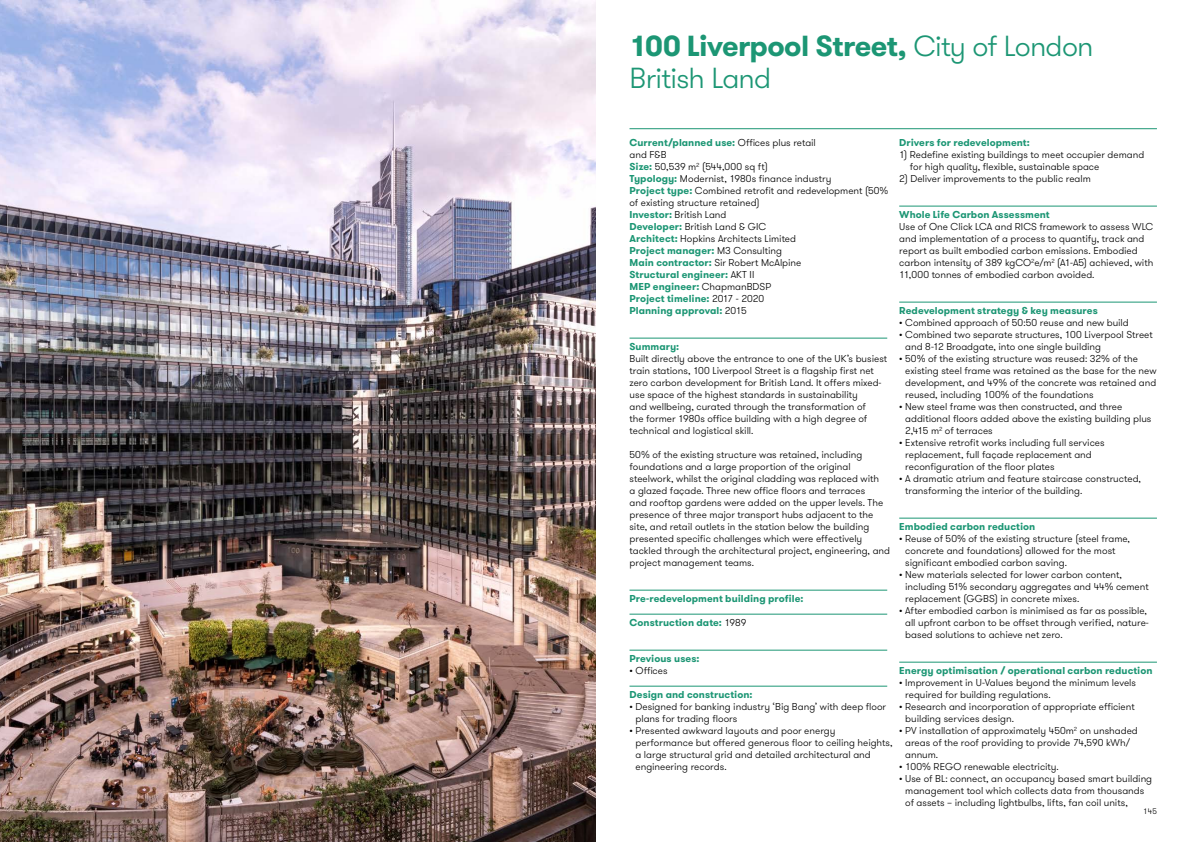
<style>
.page{position:relative;width:1191px;height:842px;background:#fff}
.page>*{position:absolute;margin:0;border:0;box-sizing:border-box;transform-origin:0 0}
.t1{font:300 29px/32px "GT Walsheim";letter-spacing:-.03em;color:#1c9674}
.t2{font:300 10px/12px "GT Walsheim";color:#000}
.t3{font:700 10px "GT Walsheim";letter-spacing:.005em;color:#1c9674}
.t4{font:300 8px "GT Walsheim";color:#000}
.s1{font-weight:700}
.s2{font-weight:700;color:#1c9674}
.s3{font-weight:300;color:#000}
</style>
<div class="page">
<hr style="left:595px;top:0;width:1px;height:842px;background:#000">
<img style="left:0;top:0;width:595px;height:842px">
<hr style="left:629px;top:128px;width:528px;height:1px;background:#1c9674">
<hr style="left:629px;top:338px;width:258px;height:1px;background:#1c9674">
<hr style="left:629px;top:590px;width:258px;height:1px;background:#1c9674">
<hr style="left:629px;top:614px;width:258px;height:1px;background:#1c9674">
<hr style="left:629px;top:650px;width:258px;height:1px;background:#1c9674">
<hr style="left:629px;top:686px;width:258px;height:1px;background:#1c9674">
<hr style="left:899px;top:206px;width:258px;height:1px;background:#1c9674">
<hr style="left:899px;top:302px;width:258px;height:1px;background:#1c9674">
<hr style="left:899px;top:518px;width:258px;height:1px;background:#1c9674">
<hr style="left:899px;top:662px;width:258px;height:1px;background:#1c9674">
<h1 class="t1" style="left:629px;top:30px;width:465px"><span class="s1">100 Liverpool Street,</span> City of London<br>British Land</h1>
<p class="t2" style="left:629px;top:137px;width:260px"><span class="s2">Current/planned use:</span> Offices plus retail<br>and F&amp;B<br><span class="s2">Size:</span> 50,539 m<sup>2</sup> (544,000 sq ft)<br><span class="s2">Typology:</span> Modernist, 1980s finance industry<br><span class="s2">Project type:</span> Combined retrofit and redevelopment (50% of existing structure retained)<br><span class="s2">Investor:</span> British Land<br><span class="s2">Developer:</span> British Land &amp; GIC<br><span class="s2">Architect:</span> Hopkins Architects Limited<br><span class="s2">Project manager:</span> M3 Consulting<br><span class="s2">Main contractor:</span> Sir Robert McAlpine<br><span class="s2">Structural engineer:</span> AKT II<br><span class="s2">MEP engineer:</span> ChapmanBDSP<br><span class="s2">Project timeline:</span> 2017 - 2020<br><span class="s2">Planning approval:</span> 2015</p>
<p class="t3" style="left:629px;top:340px;width:51px">Summary:</p>
<p class="t2" style="left:629px;top:353px;width:259px">Built directly above the entrance to one of the UK’s busiest train stations, 100 Liverpool Street is a flagship first net zero carbon development for British Land. It offers mixed&shy;use space of the highest standards in sustainability<br>and wellbeing, curated through the transformation of<br>the former 1980s office building with a high degree of technical and logistical skill.</p>
<p class="t2" style="left:629px;top:449px;width:262px">50% of the existing structure was retained, including foundations and a large proportion of the original steelwork, whilst the original cladding was replaced with<br>a glazed façade. Three new office floors and terraces<br>and rooftop gardens were added on the upper levels. The presence of three major transport hubs adjacent to the site, and retail outlets in the station below the building presented specific challenges which were effectively tackled through the architectural project, engineering, and project management teams.</p>
<p class="t3" style="left:629px;top:592px;width:175px">Pre-redevelopment building profile:</p>
<p class="t3" style="left:629px;top:616px;width:118px">Construction date: <span class="s3">1989</span></p>
<p class="t3" style="left:629px;top:652px;width:71px">Previous uses:</p>
<p class="t2" style="left:629px;top:665px;width:40px">• Offices</p>
<p class="t3" style="left:629px;top:688px;width:124px">Design and construction:</p>
<p class="t2" style="left:635px;top:701px;width:252px;text-indent:-6px">• Designed for banking industry ‘Big Bang’ with deep floor plans for trading floors</p>
<p class="t2" style="left:635px;top:725px;width:259px;text-indent:-6px">• Presented awkward layouts and poor energy performance but offered generous floor to ceiling heights, a large structural grid and detailed architectural and engineering records.</p>
<p class="t3" style="left:899px;top:136px;width:132px">Drivers for redevelopment:</p>
<p class="t2" style="left:910px;top:149px;width:236px;text-indent:-11px">1) Redefine existing buildings to meet occupier demand for high quality, flexible, sustainable space</p>
<p class="t2" style="left:899px;top:173px;width:193px">2) Deliver improvements to the public realm</p>
<p class="t3" style="left:899px;top:208px;width:152px">Whole Life Carbon Assessment</p>
<p class="t2" style="left:899px;top:221px;width:255px">Use of One Click LCA and RICS framework to assess WLC and implementation of a process to quantify, track and report as built embodied carbon emissions. Embodied carbon intensity of 389 kgCO<sup>2</sup>e/m<sup>2</sup> (A1-A5) achieved, with 11,000 tonnes of embodied carbon avoided.</p>
<p class="t3" style="left:899px;top:304px;width:200px">Redevelopment strategy &amp; key measures</p>
<p class="t2" style="left:899px;top:317px;width:231px">• Combined approach of 50:50 reuse and new build</p>
<p class="t2" style="left:905px;top:329px;width:249px;text-indent:-6px">• Combined two separate structures, 100 Liverpool Street and 8-12 Broadgate, into one single building</p>
<p class="t2" style="left:905px;top:353px;width:253px;text-indent:-6px">• 50% of the existing structure was reused: 32% of the existing steel frame was retained as the base for the new development, and 49% of the concrete was retained and reused, including 100% of the foundations</p>
<p class="t2" style="left:905px;top:401px;width:248px;text-indent:-6px">• New steel frame was then constructed, and three additional floors added above the existing building plus<br>2,415 m<sup>2</sup> of terraces</p>
<p class="t2" style="left:905px;top:437px;width:201px;text-indent:-6px">• Extensive retrofit works including full services replacement, full façade replacement and reconfiguration of the floor plates</p>
<p class="t2" style="left:905px;top:473px;width:237px;text-indent:-6px">• A dramatic atrium and feature staircase constructed, transforming the interior of the building.</p>
<p class="t3" style="left:899px;top:520px;width:137px">Embodied carbon reduction</p>
<p class="t2" style="left:905px;top:533px;width:226px;text-indent:-6px">• Reuse of 50% of the existing structure (steel frame, concrete and foundations) allowed for the most significant embodied carbon saving.</p>
<p class="t2" style="left:905px;top:569px;width:245px;text-indent:-6px">• New materials selected for lower carbon content, including 51% secondary aggregates and 44% cement replacement (GGBS) in concrete mixes.</p>
<p class="t2" style="left:905px;top:605px;width:245px;text-indent:-6px">• After embodied carbon is minimised as far as possible, all upfront carbon to be offset through verified, nature&shy;based solutions to achieve net zero.</p>
<p class="t3" style="left:899px;top:664px;width:255px">Energy optimisation / operational carbon reduction</p>
<p class="t2" style="left:905px;top:677px;width:232px;text-indent:-6px">• Improvement in U-Values beyond the minimum levels required for building regulations.</p>
<p class="t2" style="left:905px;top:701px;width:231px;text-indent:-6px">• Research and incorporation of appropriate efficient building services design.</p>
<p class="t2" style="left:905px;top:725px;width:234px;text-indent:-6px">• PV installation of approximately 450m<sup>2</sup> on unshaded areas of the roof providing to provide 74,590 kWh/ annum.</p>
<p class="t2" style="left:899px;top:761px;width:161px">• 100% REGO renewable electricity.</p>
<p class="t2" style="left:905px;top:773px;width:248px;text-indent:-6px">• Use of BL: connect, an occupancy based smart building management tool which collects data from thousands of assets – including lightbulbs, lifts, fan coil units,</p>
<p class="t4" style="left:1143px;top:806px;width:15px">145</p>
</div>
